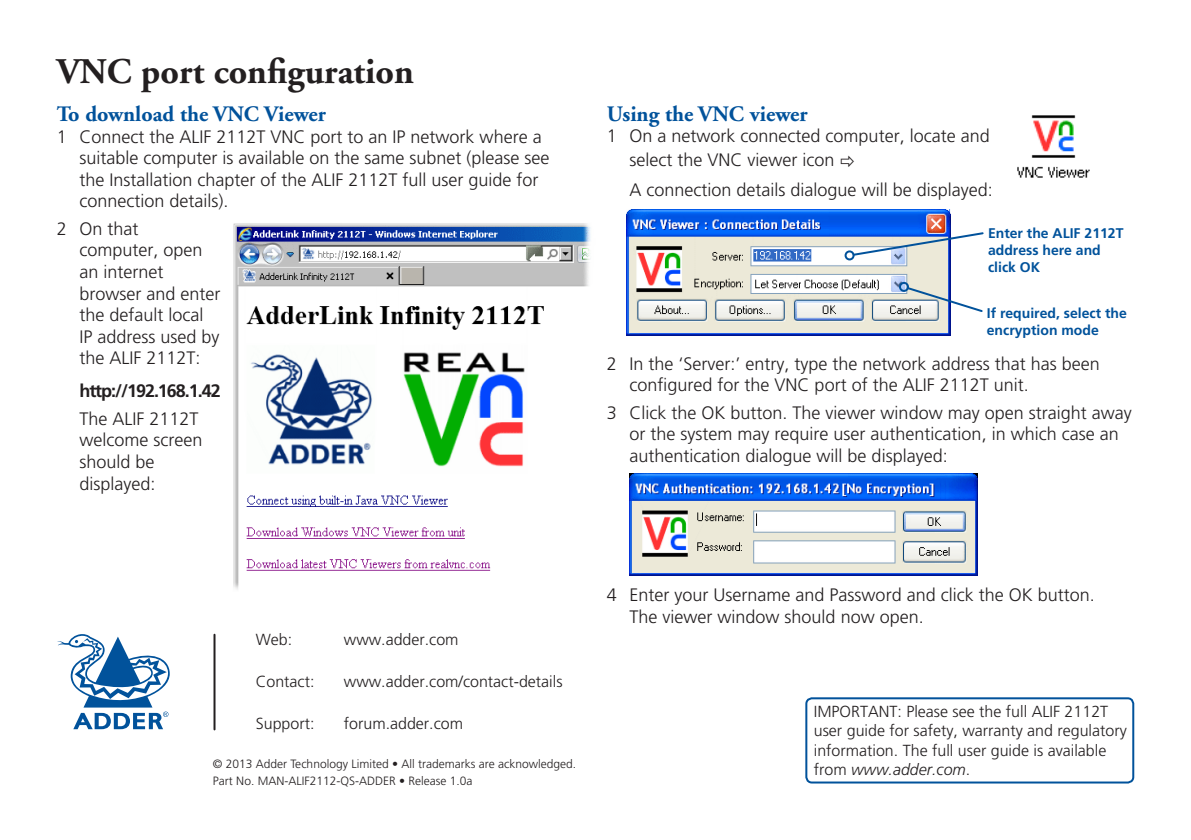
<style>
.page{position:relative;width:1191px;height:840px;background:#fff}
.page>*{position:absolute;margin:0;border:0;box-sizing:border-box;transform-origin:0 0}
.Section_Head{font:700 36px "Adobe Garamond";color:#231f20}
.Head_3{font:700 22px "Adobe Garamond";color:#01529b}
.Body_Bullet_1{font:300 18px/21.6px "Frutiger";color:#231f20}
.Body_Bullet_1-2{font:700 18px "Frutiger";letter-spacing:-.06em;color:#231f20}
.Body{font:300 16px/19.2px "Frutiger";color:#231f20}
.Diagram_head_-_large{font:700 14px/16.8px "Frutiger";color:#01529b}
.Body-2{font:300 12px "Frutiger";color:#231f20}
.s1{font-style:italic}
</style>
<div class="page">
<div style="left:805px;top:697px;width:329px;height:86px;border:2px solid #01529b;border-radius:6px"></div>
<img style="left:629px;top:473px;width:348px;height:101px">
<img style="left:1017px;top:115px;width:73px;height:63px">
<img style="left:626px;top:209px;width:324px;height:126px">
<svg style="left:851px;top:231px;width:133px;height:26px"></svg>
<div style="left:844px;top:250px;width:10px;height:10px;border:2px solid #01529b;border-radius:50%"></div>
<svg style="left:905px;top:285px;width:78px;height:28px"></svg>
<div style="left:899px;top:282px;width:10px;height:10px;border:2px solid #01529b;border-radius:50%"></div>
<img style="left:233px;top:223px;width:358px;height:367px">
<hr style="left:213px;top:634px;width:2px;height:95px;background:#231f20">
<svg style="left:57px;top:634px;width:113px;height:94px"></svg>
<p class="Section_Head" style="left:57px;top:52px;width:359px">VNC port configuration</p>
<p class="Head_3" style="left:57px;top:102px;width:271px">To download the VNC Viewer</p>
<p class="Body_Bullet_1" style="left:79px;top:125px;width:472px;text-indent:-23px">1 Connect the ALIF 2112T VNC port to an IP network where a suitable computer is available on the same subnet (please see the Installation chapter of the ALIF 2112T full user guide for connection details).</p>
<p class="Body_Bullet_1" style="left:79px;top:217px;width:143px;text-indent:-23px">2 On that computer, open an internet browser and enter the default local<br>IP address used by the ALIF 2112T:</p>
<p class="Body_Bullet_1-2" style="left:79px;top:380px;width:143px">http://192.168.1.42</p>
<p class="Body_Bullet_1" style="left:79px;top:407px;width:124px">The ALIF 2112T welcome screen should be displayed:</p>
<p class="Head_3" style="left:607px;top:101px;width:202px">Using the VNC viewer</p>
<p class="Body_Bullet_1" style="left:629px;top:124px;width:362px;line-height:24px;text-indent:-23px">1 On a network connected computer, locate and select the VNC viewer icon</p>
<p class="Body_Bullet_1" style="left:629px;top:179px;width:365px">A connection details dialogue will be displayed:</p>
<p class="Diagram_head_-_large" style="left:988px;top:225px;width:137px">Enter the ALIF 2112T address here and click OK</p>
<p class="Diagram_head_-_large" style="left:986px;top:304px;width:142px">If required, select the encryption mode</p>
<p class="Body_Bullet_1" style="left:629px;top:352px;width:472px;text-indent:-23px">2 In the ‘Server:’ entry, type the network address that has been configured for the VNC port of the ALIF 2112T unit.</p>
<p class="Body_Bullet_1" style="left:629px;top:401px;width:504px;text-indent:-23px">3 Click the OK button. The viewer window may open straight away or the system may require user authentication, in which case an authentication dialogue will be displayed:</p>
<p class="Body" style="left:256px;top:629px;width:38px">Web:</p>
<p class="Body" style="left:344px;top:629px;width:116px">www.adder.com</p>
<p class="Body" style="left:256px;top:671px;width:60px">Contact:</p>
<p class="Body" style="left:344px;top:671px;width:220px">www.adder.com/contact-details</p>
<p class="Body" style="left:256px;top:713px;width:60px">Support:</p>
<p class="Body" style="left:344px;top:713px;width:121px">forum.adder.com</p>
<p class="Body-2" style="left:213px;top:756px;width:364px">© 2013 Adder Technology Limited • All trademarks are acknowledged.</p>
<p class="Body-2" style="left:213px;top:773px;width:261px">Part No. MAN-ALIF2112-QS-ADDER • Release 1.0a</p>
<p class="Body_Bullet_1" style="left:629px;top:583px;width:467px;text-indent:-23px">4 Enter your Username and Password and click the OK button.<br>The viewer window should now open.</p>
<p class="Body" style="left:814px;top:701px;width:314px">IMPORTANT: Please see the full ALIF 2112T user guide for safety, warranty and regulatory information. The full user guide is available from <span class="s1">www.adder.com</span>.</p>
</div>
